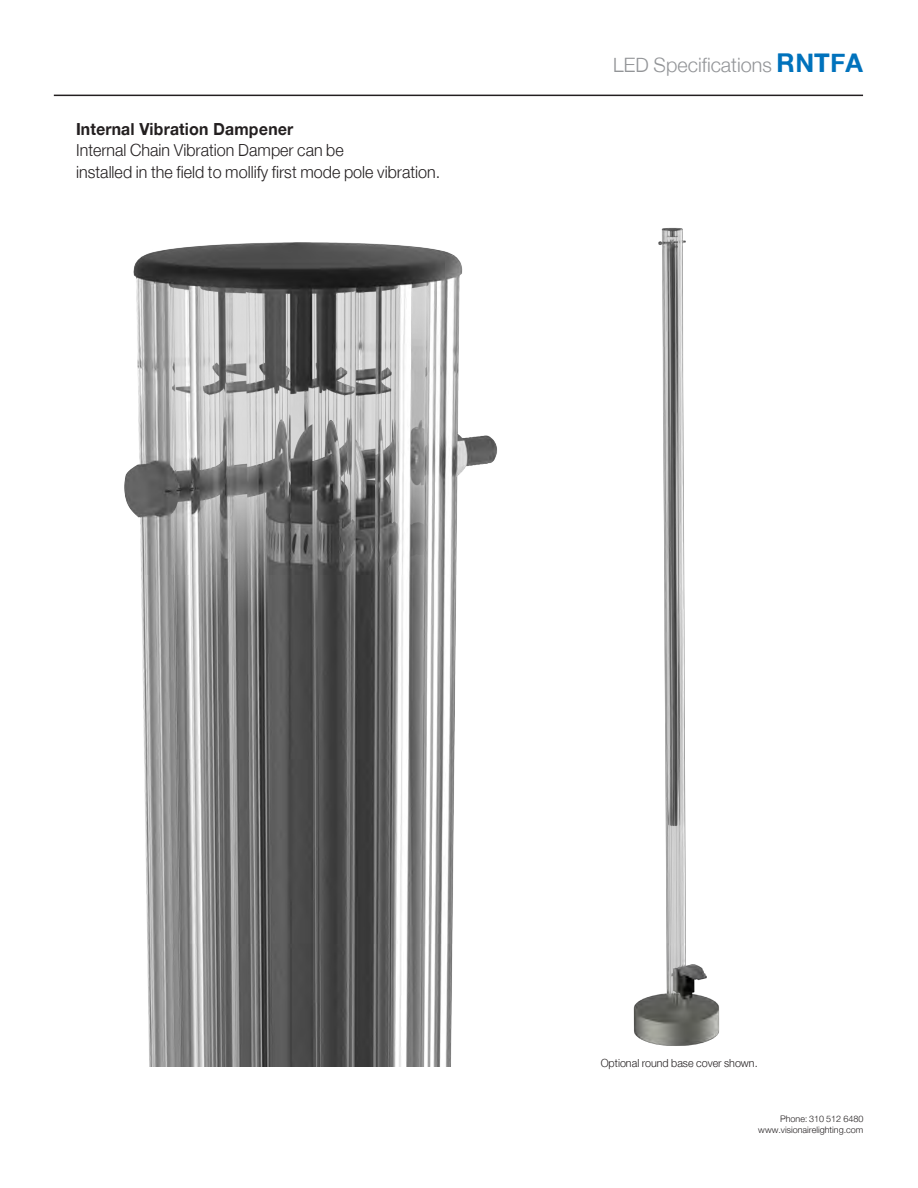
<style>
.page{position:relative;width:918px;height:1188px;background:#fff}
.page>*{position:absolute;margin:0;border:0;box-sizing:border-box;transform-origin:0 0}
.t1{font:21.3px "Furleys";color:#939598}
.t2{font:18px/21.6px "Furleys";color:#231f20;scale:.96 1}
.t3{font:12px "Furleys";color:#231f20;scale:.96 1}
.t4{font:9.6px/11.6px "Furleys";color:#231f20;text-align:right}
.s1{font-weight:700}
.s2{font-weight:700;font-size:27.75px;color:#0072bc}
</style>
<div class="page">
<hr style="left:54px;top:95px;width:809px;height:1px;background:#231f20">
<img style="left:124px;top:242px;width:373px;height:825px">
<img style="left:633px;top:227px;width:87px;height:819px">
<p class="t2" style="left:76px;top:118px;width:381px"><span class="s1">Internal Vibration Dampener<br></span>Internal Chain Vibration Damper can be<br>installed in the field to mollify first mode pole vibration.</p>
<p class="t1" style="left:613px;top:52px;width:252px">LED Specifications <span class="s2">RNTFA</span></p>
<p class="t3" style="left:601px;top:1055px;width:165px">Optional round base cover shown.</p>
<p class="t4" style="left:758px;top:1113px;width:107px">Phone: 310 512 6480 www.visionairelighting.com</p>
</div>
